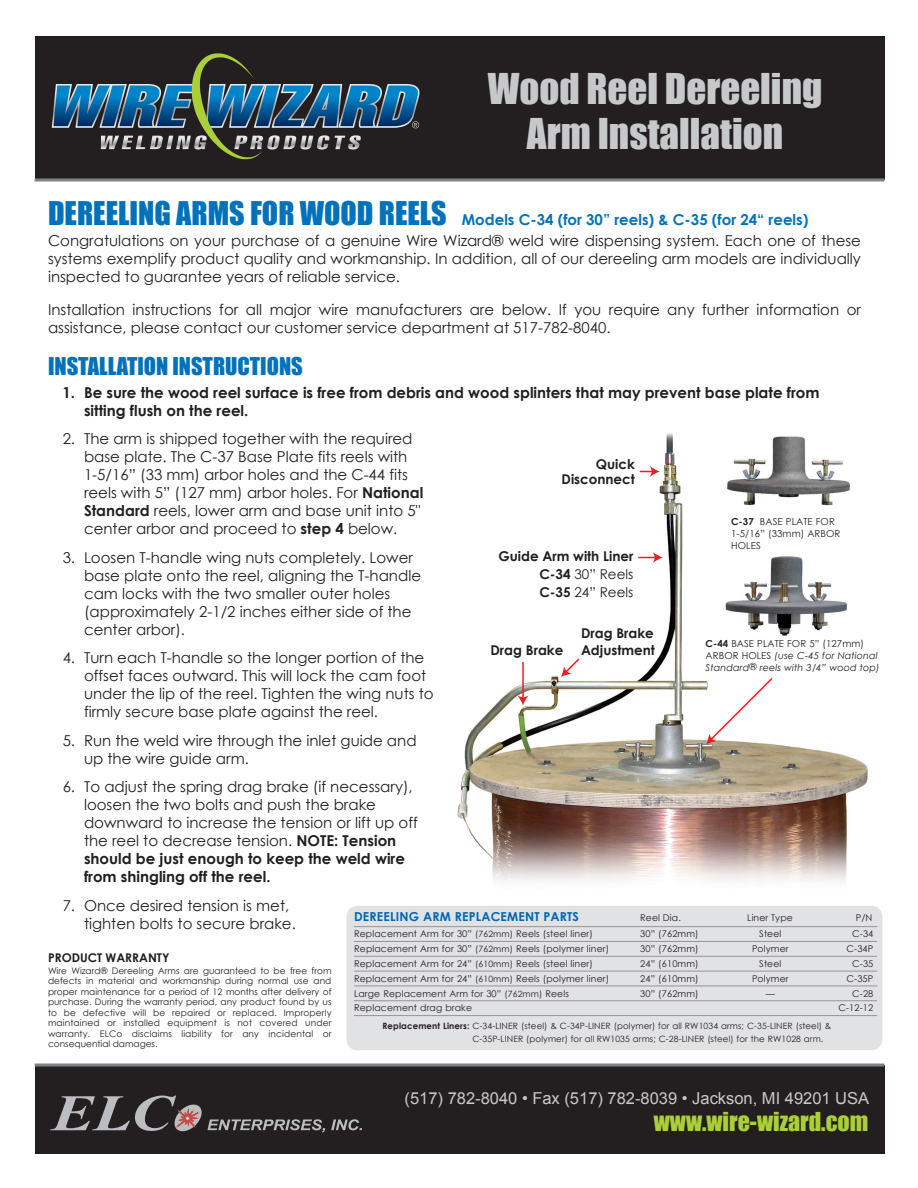
<style>
.page{position:relative;width:918px;height:1188px;background:#fff}
.page>*{position:absolute;margin:0;border:0;box-sizing:border-box;transform-origin:0 0}
.t1{font:39px/45px "Impact";color:#c7c8ca;text-align:center}
.t2{font:24px "Impact";color:#abcf38}
.t3{font:22.5px "Impact";color:#0072bc}
.t4{font:16.5px "Arial";color:#c7c8ca}
.t5{font:15px/18px "Century Gothic";color:#231f20}
.t6{font:700 15px/18px "Century Gothic";color:#231f20}
.t7{font:700 13.5px/18px "Century Gothic";color:#231f20}
.t8{font:700 12.3px "Century Gothic";letter-spacing:.015em;color:#0166b3}
.t9{font:700 12px "Century Gothic";color:#231f20}
.t10{font:italic 9.6px/12px "Century Gothic";letter-spacing:.01em;color:#231f20}
.t11{font:9.6px/12px "Century Gothic";letter-spacing:.01em;color:#231f20}
.t12{font:9.3px "Century Gothic";letter-spacing:.015em;color:#231f20}
.t13{font:9px/10.5px "Century Gothic";letter-spacing:.02em;color:#231f20;text-align:justify}
.t14{font:8.7px/12.3px "Century Gothic";letter-spacing:.015em;color:#231f20}
.s1{font-family:"Impact";font-size:30px;color:#0072bc}
.s2{font-weight:700;color:#0072bc}
.s3{font-weight:700}
.s4{font-weight:400}
.s5{font-weight:700;font-style:normal}
.s6{font-style:normal}
.s7{font-size:8.7px}
</style>
<div class="page">
<img style="left:457px;top:433px;width:411px;height:449px">
<hr style="left:522px;top:662px;width:2px;height:37px;background:#ee1d23">
<svg style="left:518px;top:696px;width:10px;height:9px"></svg>
<svg style="left:638px;top:552px;width:25px;height:11px"></svg>
<svg style="left:640px;top:466px;width:20px;height:11px"></svg>
<svg style="left:561px;top:657px;width:20px;height:20px"></svg>
<svg style="left:706px;top:676px;width:68px;height:68px"></svg>
<div style="left:35px;top:1065px;width:849px;height:89px;background:#231f20"></div>
<hr style="left:35px;top:1064px;width:849px;height:2px;background:#808285">
<div style="left:35px;top:36px;width:849px;height:144px;background:#231f20"></div>
<svg style="left:35px;top:178px;width:849px;height:4px;background:#848587"></svg>
<svg style="left:50px;top:1096px;width:275px;height:37px"></svg>
<svg style="left:331px;top:1119px;width:31px;height:11px"></svg>
<svg style="left:52px;top:53px;width:368px;height:107px"></svg>
<div style="left:347px;top:906px;width:535px;height:144px;background:#e1e2e4;border-radius:11px"></div>
<hr style="left:354px;top:926px;width:523px;height:1px;background:#939598">
<hr style="left:354px;top:941px;width:523px;height:1px;background:#939598">
<hr style="left:354px;top:956px;width:523px;height:1px;background:#939598">
<hr style="left:354px;top:971px;width:523px;height:1px;background:#939598">
<hr style="left:354px;top:985px;width:523px;height:1px;background:#939598">
<hr style="left:354px;top:1000px;width:523px;height:1px;background:#939598">
<hr style="left:354px;top:1015px;width:523px;height:1px;background:#939598">
<img style="left:723px;top:554px;width:127px;height:83px">
<img style="left:724px;top:433px;width:129px;height:76px">
<h1 class="t1" style="left:488px;top:65px;width:336px">Wood Reel Dereeling<br>Arm Installation</h1>
<p class="t5" style="left:48px;top:209px;width:815px;line-height:21px"><span class="s1">DEREELING ARMS FOR WOOD REELS</span> <span class="s2">Models C-34 (for 30” reels) &amp; C-35 (for 24“ reels)<br></span>Congratulations on your purchase of a genuine Wire Wizard® weld wire dispensing system. Each one of these</p>
<p class="t5" style="left:48px;top:250px;width:814px">systems exemplify product quality and workmanship. In addition, all of our dereeling arm models are individually inspected to guarantee years of reliable service.</p>
<p class="t5" style="left:48px;top:301px;width:815px">Installation instructions for all major wire manufacturers are below. If you require any further information or assistance, please contact our customer service department at 517-782-8040.</p>
<h3 class="t3" style="left:48px;top:349px;width:256px">INSTALLATION INSTRUCTIONS</h3>
<p class="t6" style="left:84px;top:383px;width:737px;text-indent:-21px">1. Be sure the wood reel surface is free from debris and wood splinters that may prevent base plate from sitting flush on the reel.</p>
<p class="t5" style="left:84px;top:430px;width:341px;text-indent:-21px">2. The arm is shipped together with the required base plate. The C-37 Base Plate fits reels with 1-5/16” (33 mm) arbor holes and the C-44 fits reels with 5” (127 mm) arbor holes. For <span class="s3">National Standard</span> reels, lower arm and base unit into 5" center arbor and proceed to <span class="s3">step 4</span> below.</p>
<p class="t5" style="left:84px;top:548px;width:339px;text-indent:-21px">3. Loosen T-handle wing nuts completely. Lower base plate onto the reel, aligning the T-handle cam locks with the two smaller outer holes (approximately 2-1/2 inches either side of the center arbor).</p>
<p class="t5" style="left:84px;top:649px;width:351px;text-indent:-21px">4. Turn each T-handle so the longer portion of the offset faces outward. This will lock the cam foot under the lip of the reel. Tighten the wing nuts to firmly secure base plate against the reel.</p>
<p class="t5" style="left:84px;top:731px;width:334px;text-indent:-21px">5. Run the weld wire through the inlet guide and up the wire guide arm.</p>
<p class="t5" style="left:84px;top:778px;width:335px;text-indent:-21px">6. To adjust the spring drag brake (if necessary), loosen the two bolts and push the brake downward to increase the tension or lift up off the reel to decrease tension. <span class="s3">NOTE: Tension should be just enough to keep the weld wire from shingling off the reel.</span></p>
<p class="t5" style="left:84px;top:896px;width:213px;text-indent:-21px">7. Once desired tension is met, tighten bolts to secure brake.</p>
<p class="t9" style="left:48px;top:948px;width:123px">PRODUCT WARRANTY</p>
<p class="t13" style="left:48px;top:965px;width:285px">Wire Wizard® Dereeling Arms are guaranteed to be free from defects in material and workmanship during normal use and proper maintenance for a period of 12 months after delivery of purchase. During the warranty period, any product found by us to be defective will be repaired or replaced. Improperly maintained or installed equipment is not covered under warranty. ELCo disclaims liability for any incidental or consequential damages.</p>
<p class="t7" style="left:562px;top:456px;width:75px;line-height:15px;text-align:right">Quick<br>Disconnect</p>
<p class="t11" style="left:731px;top:515px;width:111px"><span class="s3">C-37</span> BASE PLATE FOR<br>1-5/16” (33mm) ARBOR<br>HOLES</p>
<p class="t7" style="left:539px;top:547px;width:96px;text-align:justify;text-indent:-41px">Guide Arm with Liner C-34 <span class="s4">30” Reels </span>C-35 <span class="s4">24” Reels</span></p>
<p class="t7" style="left:581px;top:624px;width:75px;line-height:16.5px">Drag Brake<br>Adjustment</p>
<p class="t10" style="left:706px;top:637px;width:175px"><span class="s5">C-44</span> <span class="s6">BASE PLATE FOR 5” (127mm)<br>ARBOR HOLES</span> (use C-45 for National<br>Standard® reels with 3/4” wood top)</p>
<p class="t7" style="left:490px;top:640px;width:74px">Drag Brake</p>
<p class="t8" style="left:354px;top:907px;width:226px">DEREELING ARM REPLACEMENT PARTS</p>
<p class="t12" style="left:354px;top:927px;width:240px">Replacement Arm for 30” <span class="s7">(762mm)</span> Reels (steel liner)</p>
<p class="t12" style="left:640px;top:927px;width:60px">30” (762mm)</p>
<p class="t12" style="left:640px;top:911px;width:42px">Reel Dia.</p>
<p class="t12" style="left:747px;top:911px;width:47px">Liner Type</p>
<p class="t12" style="left:856px;top:911px;width:18px">P/N</p>
<p class="t12" style="left:759px;top:927px;width:24px">Steel</p>
<p class="t12" style="left:852px;top:927px;width:23px">C-34</p>
<p class="t12" style="left:354px;top:942px;width:257px">Replacement Arm for 30” <span class="s7">(762mm)</span> Reels (polymer liner)</p>
<p class="t12" style="left:640px;top:942px;width:60px">30” (762mm)</p>
<p class="t12" style="left:752px;top:942px;width:38px">Polymer</p>
<p class="t12" style="left:846px;top:942px;width:28px">C-34P</p>
<p class="t12" style="left:354px;top:957px;width:240px">Replacement Arm for 24” <span class="s7">(610mm)</span> Reels (steel liner)</p>
<p class="t12" style="left:640px;top:957px;width:60px">24” (610mm)</p>
<p class="t12" style="left:759px;top:957px;width:24px">Steel</p>
<p class="t12" style="left:852px;top:957px;width:23px">C-35</p>
<p class="t12" style="left:354px;top:972px;width:257px">Replacement Arm for 24” <span class="s7">(610mm)</span> Reels (polymer liner)</p>
<p class="t12" style="left:640px;top:972px;width:60px">24” (610mm)</p>
<p class="t12" style="left:752px;top:972px;width:38px">Polymer</p>
<p class="t12" style="left:846px;top:972px;width:28px">C-35P</p>
<p class="t12" style="left:354px;top:987px;width:216px">Large Replacement Arm for 30” <span class="s7">(762mm)</span> Reels</p>
<p class="t12" style="left:640px;top:987px;width:60px">30” (762mm)</p>
<p class="t12" style="left:766px;top:987px;width:11px">—</p>
<p class="t12" style="left:852px;top:987px;width:23px">C-28</p>
<p class="t12" style="left:354px;top:1002px;width:119px">Replacement drag brake</p>
<p class="t12" style="left:838px;top:1002px;width:37px">C-12-12</p>
<p class="t14" style="left:472px;top:1020px;width:361px;text-indent:-90px"><span class="s3">Replacement Liners:</span> C-34-LINER (steel) &amp; C-34P-LINER (polymer) for all RW1034 arms; C-35-LINER (steel) &amp;<br>C-35P-LINER (polymer) for all RW1035 arms; C-28-LINER (steel) for the RW1028 arm.</p>
<p class="t4" style="left:405px;top:1087px;width:466px">(517) 782-8040 • Fax (517) 782-8039 • Jackson, MI 49201 USA</p>
<h2 class="t2" style="left:654px;top:1103px;width:216px">www.wire-wizard.com</h2>
</div>
